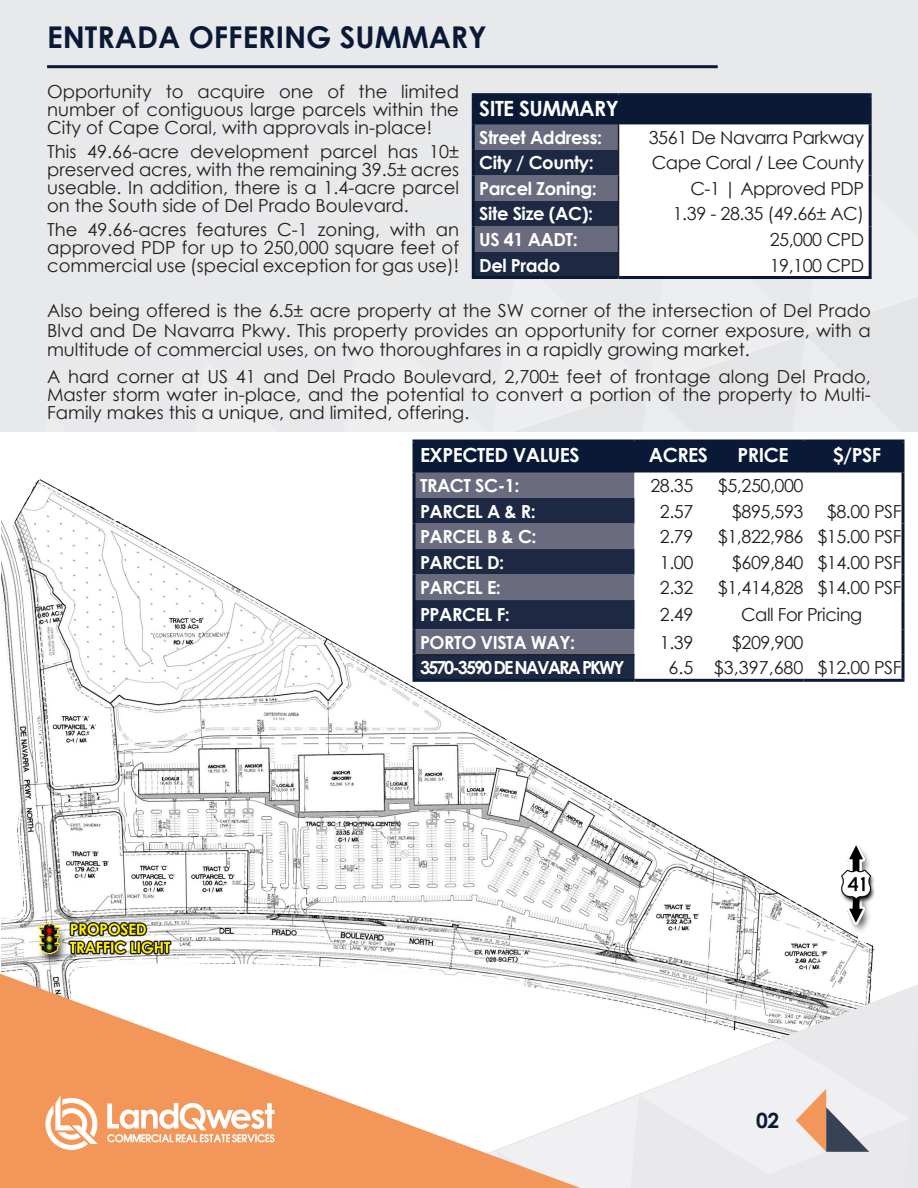
<style>
.page{position:relative;width:918px;height:1188px;background:#fff}
.page>*{position:absolute;margin:0;border:0;box-sizing:border-box;transform-origin:0 0}
.t1{font:700 30px "Century Gothic";color:#0a1a36}
.t2{font:700 21px "Century Gothic";letter-spacing:-.025em;color:#fff}
.t3{font:700 21px "Century Gothic";color:#0a1a36}
.t4{font:700 19.5px "Century Gothic";letter-spacing:-.025em;color:#fff}
.t5{font:18px/18px "Century Gothic";color:#231f20;text-align:justify}
.t6{font:700 18px "Century Gothic";letter-spacing:-.025em;color:#fff}
.t7{font:18px "Century Gothic";letter-spacing:-.025em;color:#231f20}
.t8{font:700 18px "Century Gothic";letter-spacing:-.11em;color:#fff}
</style>
<div class="page">
<div style="left:0;top:0;width:918px;height:432px;background:#e6e7e9"></div>
<div style="left:473px;top:95px;width:397px;height:29px;background:#0a1a36"></div>
<hr style="left:869px;top:96px;width:3px;height:28px;background:#0a1a36">
<hr style="left:472px;top:93px;width:147px;height:3px;background:#0a1a36">
<hr style="left:472px;top:96px;width:3px;height:28px;background:#0a1a36">
<hr style="left:619px;top:93px;width:253px;height:3px;background:#0a1a36">
<svg style="left:471px;top:124px;width:401px;height:155px;background:#b7b9c2"></svg>
<hr style="left:472px;top:276px;width:147px;height:3px;background:#0a1a36">
<hr style="left:619px;top:276px;width:253px;height:3px;background:#0a1a36">
<img style="left:2px;top:479px;width:873px;height:504px">
<svg style="left:0;top:974px;width:581px;height:214px;fill:#f3965a"></svg>
<svg style="left:356px;top:983px;width:562px;height:205px"></svg>
<svg style="left:45px;top:1095px;width:53px;height:55px"></svg>
<svg style="left:107px;top:1103px;width:167px;height:39px"></svg>
<hr style="left:47px;top:65px;width:671px;height:3px;background:#0a1a36">
<div style="left:414px;top:441px;width:489px;height:31px;background:#0a1a36"></div>
<svg style="left:634px;top:472px;width:268px;height:207px"></svg>
<svg style="left:416px;top:472px;width:218px;height:207px;background:#434a60"></svg>
<hr style="left:902px;top:442px;width:2px;height:30px;background:#0a1a36">
<hr style="left:412px;top:440px;width:222px;height:2px;background:#0a1a36">
<svg style="left:412px;top:442px;width:2px;height:30px"></svg>
<hr style="left:634px;top:440px;width:68px;height:2px;background:#0a1a36">
<hr style="left:702px;top:440px;width:102px;height:2px;background:#0a1a36">
<hr style="left:804px;top:440px;width:100px;height:2px;background:#0a1a36">
<svg style="left:412px;top:472px;width:4px;height:26px"></svg>
<hr style="left:902px;top:472px;width:2px;height:26px;background:#0a1a36">
<svg style="left:412px;top:498px;width:4px;height:26px"></svg>
<hr style="left:902px;top:498px;width:2px;height:26px;background:#0a1a36">
<svg style="left:412px;top:524px;width:4px;height:25px"></svg>
<hr style="left:902px;top:524px;width:2px;height:25px;background:#0a1a36">
<svg style="left:412px;top:549px;width:4px;height:26px"></svg>
<hr style="left:902px;top:549px;width:2px;height:26px;background:#0a1a36">
<svg style="left:412px;top:575px;width:4px;height:25px"></svg>
<hr style="left:902px;top:575px;width:2px;height:25px;background:#0a1a36">
<svg style="left:412px;top:600px;width:4px;height:29px"></svg>
<hr style="left:902px;top:600px;width:2px;height:29px;background:#0a1a36">
<svg style="left:412px;top:629px;width:4px;height:26px"></svg>
<hr style="left:902px;top:629px;width:2px;height:26px;background:#0a1a36">
<svg style="left:412px;top:655px;width:4px;height:24px"></svg>
<hr style="left:902px;top:655px;width:2px;height:24px;background:#0a1a36">
<hr style="left:412px;top:679px;width:222px;height:3px;background:#0a1a36">
<hr style="left:634px;top:679px;width:68px;height:3px;background:#0a1a36">
<hr style="left:702px;top:679px;width:102px;height:3px;background:#0a1a36">
<hr style="left:804px;top:679px;width:100px;height:3px;background:#0a1a36">
<hr style="left:416px;top:654px;width:218px;height:2px;background:#231f20">
<p class="t1" style="left:47px;top:15px;width:441px">ENTRADA OFFERING SUMMARY</p>
<p class="t5" style="left:47px;top:82px;width:413px">Opportunity to acquire one of the limited number of contiguous large parcels within the City of Cape Coral, with approvals in-place!</p>
<p class="t5" style="left:47px;top:142px;width:413px">This 49.66-acre development parcel has 10± preserved acres, with the remaining 39.5± acres useable. In addition, there is a 1.4-acre parcel on the South side of Del Prado Boulevard.</p>
<p class="t5" style="left:47px;top:220px;width:413px">The 49.66-acres features C-1 zoning, with an approved PDP for up to 250,000 square feet of commercial use (special exception for gas use)!</p>
<p class="t2" style="left:479px;top:93px;width:141px">SITE SUMMARY</p>
<p class="t6" style="left:479px;top:124px;width:124px">Street Address:</p>
<p class="t7" style="left:649px;top:125px;width:217px">3561 De Navarra Parkway</p>
<p class="t6" style="left:479px;top:149px;width:116px">City / County:</p>
<p class="t7" style="left:652px;top:150px;width:214px">Cape Coral / Lee County</p>
<p class="t6" style="left:479px;top:175px;width:119px">Parcel Zoning:</p>
<p class="t7" style="left:690px;top:176px;width:175px">C-1 | Approved PDP</p>
<p class="t6" style="left:479px;top:200px;width:115px">Site Size (AC):</p>
<p class="t7" style="left:673px;top:201px;width:193px">1.39 - 28.35 (49.66± AC)</p>
<p class="t6" style="left:479px;top:226px;width:100px">US 41 AADT:</p>
<p class="t5" style="left:770px;top:230px;width:96px">25,000 CPD</p>
<p class="t6" style="left:479px;top:251px;width:82px">Del Prado</p>
<p class="t5" style="left:770px;top:256px;width:96px">19,100 CPD</p>
<p class="t5" style="left:47px;top:301px;width:825px;line-height:19.5px">Also being offered is the 6.5± acre property at the SW corner of the intersection of Del Prado Blvd and De Navarra Pkwy. This property provides an opportunity for corner exposure, with a multitude of commercial uses, on two thoroughfares in a rapidly growing market.</p>
<p class="t5" style="left:47px;top:367px;width:825px">A hard corner at US 41 and Del Prado Boulevard, 2,700± feet of frontage along Del Prado, Master storm water in-place, and the potential to convert a portion of the property to Multi-Family makes this a unique, and limited, offering.</p>
<p class="t4" style="left:420px;top:440px;width:161px">EXPECTED VALUES</p>
<p class="t4" style="left:649px;top:440px;width:61px">ACRES</p>
<p class="t4" style="left:737px;top:440px;width:53px">PRICE</p>
<p class="t4" style="left:833px;top:440px;width:50px">$/PSF</p>
<p class="t6" style="left:420px;top:472px;width:101px">TRACT SC-1:</p>
<p class="t5" style="left:650px;top:476px;width:45px">28.35</p>
<p class="t5" style="left:718px;top:476px;width:87px">$5,250,000</p>
<p class="t6" style="left:420px;top:497px;width:117px">PARCEL A &amp; R:</p>
<p class="t5" style="left:660px;top:502px;width:35px">2.57</p>
<p class="t5" style="left:732px;top:502px;width:73px">$895,593</p>
<p class="t5" style="left:827px;top:502px;width:76px">$8.00 PSF</p>
<p class="t6" style="left:420px;top:523px;width:118px">PARCEL B &amp; C:</p>
<p class="t5" style="left:660px;top:527px;width:35px">2.79</p>
<p class="t5" style="left:718px;top:527px;width:87px">$1,822,986</p>
<p class="t5" style="left:817px;top:527px;width:86px">$15.00 PSF</p>
<p class="t6" style="left:420px;top:548px;width:86px">PARCEL D:</p>
<p class="t5" style="left:660px;top:553px;width:35px">1.00</p>
<p class="t5" style="left:732px;top:553px;width:73px">$609,840</p>
<p class="t5" style="left:817px;top:553px;width:86px">$14.00 PSF</p>
<p class="t6" style="left:420px;top:574px;width:82px">PARCEL E:</p>
<p class="t5" style="left:660px;top:578px;width:35px">2.32</p>
<p class="t5" style="left:718px;top:578px;width:87px">$1,414,828</p>
<p class="t5" style="left:817px;top:578px;width:86px">$14.00 PSF</p>
<p class="t6" style="left:420px;top:601px;width:91px">PPARCEL F:</p>
<p class="t5" style="left:660px;top:606px;width:35px">2.49</p>
<p class="t7" style="left:741px;top:602px;width:123px">Call For Pricing</p>
<p class="t6" style="left:420px;top:629px;width:157px">PORTO VISTA WAY:</p>
<p class="t5" style="left:660px;top:633px;width:35px">1.39</p>
<p class="t5" style="left:732px;top:633px;width:73px">$209,900</p>
<p class="t8" style="left:420px;top:654px;width:206px">3570-3590 DE NAVARA PKWY</p>
<p class="t5" style="left:669px;top:659px;width:26px">6.5</p>
<p class="t5" style="left:714px;top:659px;width:91px">$3,397,680</p>
<p class="t5" style="left:817px;top:659px;width:86px">$12.00 PSF</p>
<p class="t3" style="left:756px;top:1105px;width:24px">02</p>
</div>
